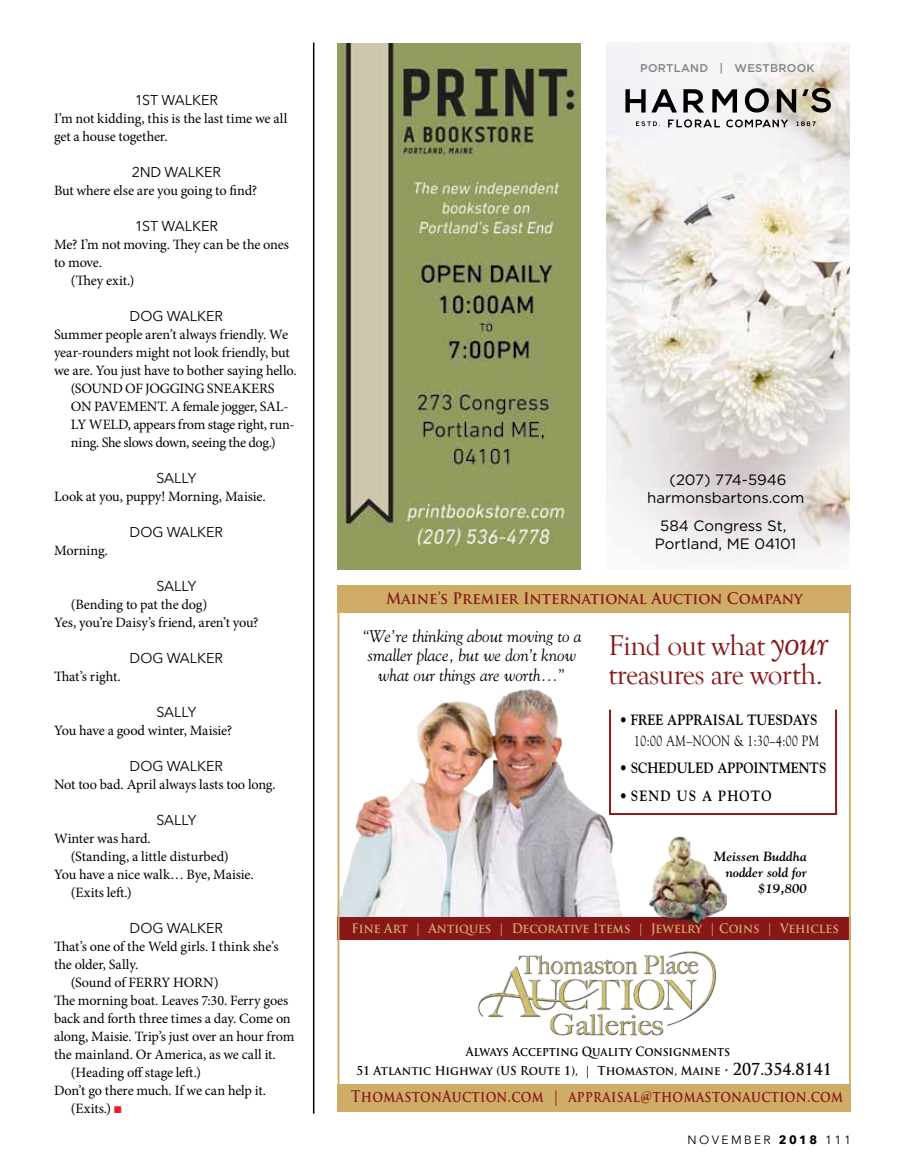
<style>
.page{position:relative;width:905px;height:1175px;background:#fff}
.page>*{position:absolute;margin:0;border:0;box-sizing:border-box;transform-origin:0 0}
.t1{font:29.4px/28.8px "Goudy Old Style T";letter-spacing:-.02em;color:#88171a}
.t2{font:italic 16.95px/19.5px "Goudy";color:#000;text-align:center}
.t3{font:700 15.6px "Trajan Pro";letter-spacing:.03em;color:#88171a;scale:.83 1}
.t4{font:700 15.45px "Trajan Pro";color:#88171a;scale:.95 1}
.t5{font:15px/18px "Gotham";color:#000;text-align:center}
.t6{font:700 14.85px "Goudy";color:#000;scale:.88 1}
.t7{font:14.85px "Goudy";letter-spacing:.04em;color:#000;scale:.78 1}
.t8{font:700 14.85px "Goudy";letter-spacing:.09em;color:#000;scale:.88 1}
.t9{font:14.25px/18px "Minion Pro";letter-spacing:-.015em;color:#000}
.t10{font:14.25px "Avenir Next";color:#000}
.t11{font:14.25px "Minion Pro";letter-spacing:.005em;color:#000}
.t12{font:italic 700 13.35px/15.9px "Goudy";color:#000;text-align:right}
.t13{font:700 12.9px "Trajan Pro";color:#d0ad67;scale:.93 1}
.t14{font:700 12.45px "Trajan Pro";color:#000;scale:.9 1}
.t15{font:700 12px "Trajan Pro";letter-spacing:.005em;color:#000;scale:.94 1}
.t16{font:12px "Avenir Next";letter-spacing:.2em;color:#000}
.t17{font:500 11.25px "Gotham";letter-spacing:.025em;color:#808285}
.s1{color:#ed1d24}
.s2{font-style:italic;font-size:39.15px}
.s3{font-size:16.05px}
.s4{font-weight:700}
</style>
<div class="page">
<div style="left:338px;top:917px;width:512px;height:22px;background:#88171a"></div>
<img style="left:478px;top:951px;width:239px;height:85px">
<div style="left:338px;top:1084px;width:512px;height:28px;background:#d0ad67"></div>
<img style="left:341px;top:689px;width:282px;height:227px">
<div style="left:611px;top:711px;width:225px;height:102px;background:#fff"></div>
<div style="left:609px;top:708px;width:228px;height:107px;border:2px solid #88171a"></div>
<img style="left:649px;top:836px;width:77px;height:89px">
<div style="left:338px;top:585px;width:512px;height:27px;background:#d0ad67"></div>
<div style="left:338px;top:585px;width:512px;height:527px;border:2px solid #d0ad67"></div>
<img style="left:338px;top:43px;width:243px;height:527px">
<img style="left:606px;top:43px;width:243px;height:516px">
<svg style="left:625px;top:89px;width:20px;height:23px"></svg>
<svg style="left:651px;top:89px;width:26px;height:23px"></svg>
<svg style="left:712px;top:89px;width:25px;height:24px"></svg>
<svg style="left:744px;top:88px;width:24px;height:24px"></svg>
<svg style="left:776px;top:89px;width:20px;height:23px"></svg>
<svg style="left:683px;top:89px;width:21px;height:24px"></svg>
<svg style="left:802px;top:88px;width:28px;height:25px"></svg>
<svg style="left:668px;top:119px;width:51px;height:8px"></svg>
<svg style="left:726px;top:119px;width:62px;height:8px"></svg>
<svg style="left:636px;top:121px;width:24px;height:5px"></svg>
<svg style="left:796px;top:121px;width:19px;height:5px"></svg>
<hr style="left:313px;top:43px;width:1px;height:1070px;background:#000">
<p class="t10" style="left:135px;top:88px;width:75px">1ST WALKER</p>
<p class="t9" style="left:54px;top:110px;width:235px">I’m not kidding, this is the last time we all get a house together.</p>
<p class="t10" style="left:132px;top:160px;width:81px">2ND WALKER</p>
<p class="t9" style="left:54px;top:182px;width:205px">But where else are you going to find?</p>
<p class="t10" style="left:135px;top:214px;width:75px">1ST WALKER</p>
<p class="t9" style="left:54px;top:235px;width:236px">Me? I’m not moving. They can be the ones</p>
<p class="t9" style="left:54px;top:253px;width:50px">to move.</p>
<p class="t9" style="left:71px;top:271px;width:65px">(They exit.)</p>
<p class="t10" style="left:130px;top:304px;width:86px">DOG WALKER</p>
<p class="t9" style="left:54px;top:325px;width:235px">Summer people aren’t always friendly. We</p>
<p class="t9" style="left:54px;top:343px;width:237px">year-rounders might not look friendly, but</p>
<p class="t9" style="left:54px;top:361px;width:244px">we are. You just have to bother saying hello.</p>
<p class="t9" style="left:71px;top:379px;width:205px">(SOUND OF JOGGING SNEAKERS</p>
<p class="t9" style="left:71px;top:397px;width:219px">ON PAVEMENT. A female jogger, SAL-</p>
<p class="t9" style="left:71px;top:415px;width:225px">LY WELD, appears from stage right, run-</p>
<p class="t9" style="left:71px;top:433px;width:206px">ning. She slows down, seeing the dog.)</p>
<p class="t10" style="left:156px;top:466px;width:41px">SALLY</p>
<p class="t9" style="left:54px;top:487px;width:213px">Look at you, puppy! Morning, Maisie.</p>
<p class="t10" style="left:130px;top:520px;width:86px">DOG WALKER</p>
<p class="t9" style="left:54px;top:541px;width:55px">Morning.</p>
<p class="t10" style="left:156px;top:574px;width:41px">SALLY</p>
<p class="t9" style="left:54px;top:595px;width:206px;text-indent:17px">(Bending to pat the dog)<br>Yes, you’re Daisy’s friend, aren’t you?</p>
<p class="t10" style="left:130px;top:646px;width:86px">DOG WALKER</p>
<p class="t9" style="left:54px;top:667px;width:68px">That’s right.</p>
<p class="t10" style="left:156px;top:700px;width:41px">SALLY</p>
<p class="t9" style="left:54px;top:721px;width:180px">You have a good winter, Maisie?</p>
<p class="t10" style="left:130px;top:754px;width:86px">DOG WALKER</p>
<p class="t9" style="left:54px;top:775px;width:223px">Not too bad. April always lasts too long.</p>
<p class="t10" style="left:156px;top:808px;width:41px">SALLY</p>
<p class="t9" style="left:54px;top:829px;width:98px">Winter was hard.</p>
<p class="t9" style="left:71px;top:847px;width:159px">(Standing, a little disturbed)</p>
<p class="t9" style="left:54px;top:865px;width:201px">You have a nice walk… Bye, Maisie.</p>
<p class="t9" style="left:71px;top:883px;width:62px">(Exits left.)</p>
<p class="t10" style="left:130px;top:916px;width:86px">DOG WALKER</p>
<p class="t9" style="left:54px;top:937px;width:226px">That’s one of the Weld girls. I think she’s</p>
<p class="t9" style="left:54px;top:955px;width:86px">the older, Sally.</p>
<p class="t9" style="left:71px;top:973px;width:149px">(Sound of FERRY HORN)</p>
<p class="t9" style="left:54px;top:991px;width:236px">The morning boat. Leaves 7:30. Ferry goes</p>
<p class="t9" style="left:54px;top:1009px;width:238px">back and forth three times a day. Come on</p>
<p class="t9" style="left:54px;top:1027px;width:242px">along, Maisie. Trip’s just over an hour from</p>
<p class="t11" style="left:54px;top:1045px;width:223px">the mainland. Or America, as we call it.</p>
<p class="t9" style="left:71px;top:1063px;width:131px">(Heading off stage left.)</p>
<p class="t9" style="left:54px;top:1081px;width:213px">Don’t go there much. If we can help it.</p>
<p class="t9" style="left:71px;top:1099px;width:52px">(Exits.) <span class="s1">■</span></p>
<p class="t17" style="left:640px;top:60px;width:176px">PORTLAND | WESTBROOK</p>
<p class="t5" style="left:647px;top:470px;width:159px">(207) 774-5946 harmonsbartons.com</p>
<p class="t5" style="left:655px;top:516px;width:143px">584 Congress St,<br>Portland, ME 04101</p>
<p class="t4" style="left:386px;top:589px;width:440px">Maine’s Premier International Auction Company</p>
<p class="t2" style="left:362px;top:626px;width:221px">“We’re thinking about moving to a smaller place, but we don’t know what our things are worth...”</p>
<h1 class="t1" style="left:608px;top:632px;width:221px">Find out what <span class="s2">your </span>treasures are worth.</h1>
<p class="t6" style="left:619px;top:710px;width:227px">• FREE APPRAISAL TUESDAYS</p>
<p class="t7" style="left:634px;top:731px;width:238px">10:00 AM–NOON &amp; 1:30–4:00 PM</p>
<p class="t6" style="left:619px;top:759px;width:236px">• SCHEDULED APPOINTMENTS</p>
<p class="t8" style="left:619px;top:786px;width:174px">• SEND US A PHOTO</p>
<p class="t12" style="left:714px;top:848px;width:94px">Meissen Buddha nodder sold for $19,800</p>
<p class="t13" style="left:351px;top:920px;width:525px">Fine Art | Antiques | Decorative Items | Jewelry | Coins | Vehicles</p>
<p class="t14" style="left:466px;top:1043px;width:295px">Always Accepting Quality Consignments</p>
<p class="t15" style="left:356px;top:1062px;width:507px">51 Atlantic Highway (US Route 1), | Thomaston, Maine • <span class="s3">207.354.8141</span></p>
<p class="t3" style="left:351px;top:1086px;width:594px">ThomastonAuction.com | appraisal@thomastonauction.com</p>
<p class="t16" style="left:687px;top:1129px;width:165px">NOVEMBER <span class="s4">2018</span> 111</p>
</div>
